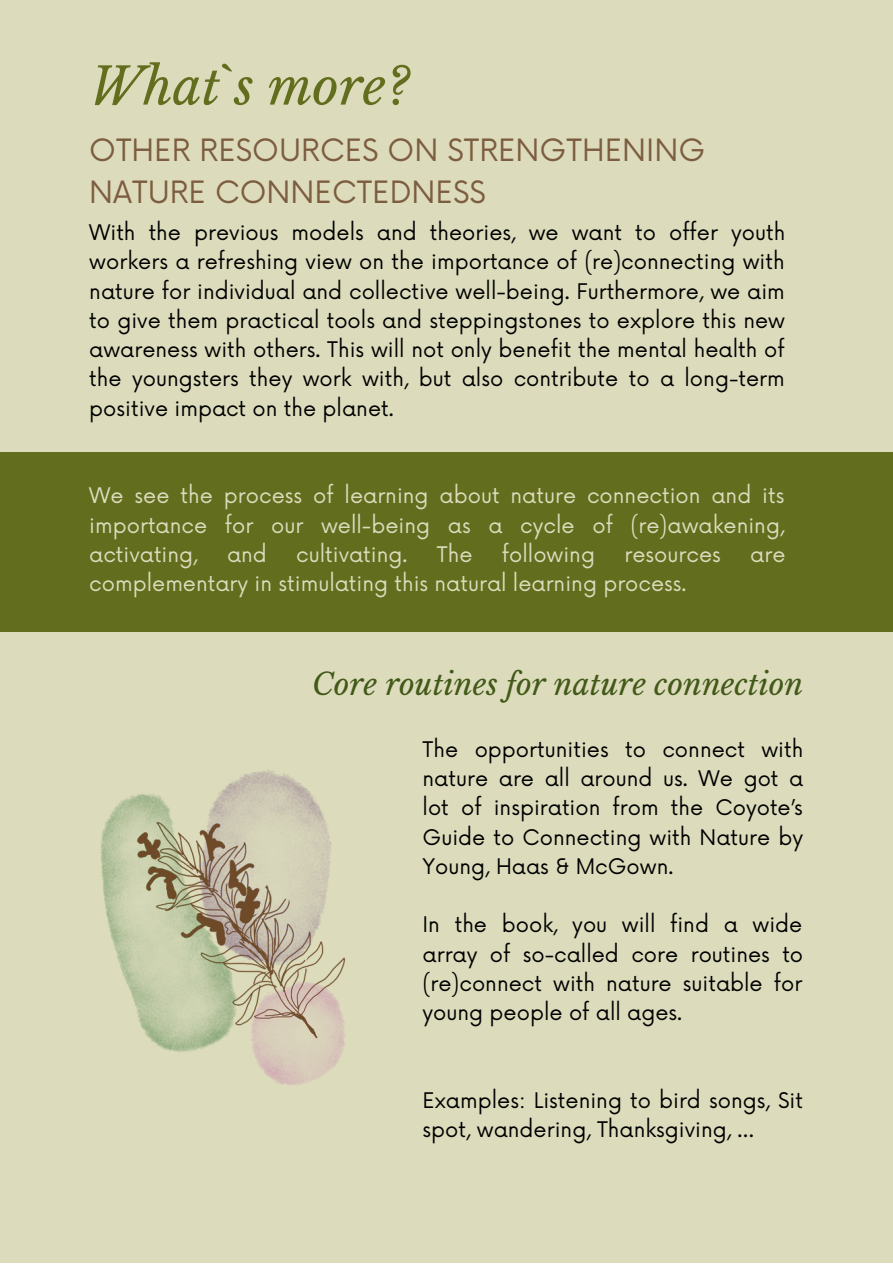
<style>
.page{position:relative;width:893px;height:1264px;background:#fff}
.page>*{position:absolute;margin:0;border:0;box-sizing:border-box;transform-origin:0 0}
.t1{font:italic 51px "Libre Baskerville";color:#626d1d}
.t2{font:30px/41.5px "Now";color:#7d5d3f}
.t3{font:italic 30px "Libre Baskerville";color:#435918}
.t4{font:21px/29.2px "Now";color:#000;text-align:justify}
.t5{font:21px/29.2px "Now";color:#dcdcbd;text-align:justify}
</style>
<div class="page">
<div style="left:0;top:0;width:892px;height:1262px;background:#dcdcbd"></div>
<img style="left:100px;top:769px;width:245px;height:316px">
<div style="left:0;top:452px;width:892px;height:179px;background:#626d1d"></div>
<h1 class="t1" style="left:89px;top:55px;width:322px">What`s more?</h1>
<h2 class="t2" style="left:89px;top:131px;width:617px">OTHER RESOURCES ON STRENGTHENING<br>NATURE CONNECTEDNESS</h2>
<p class="t4" style="left:89px;top:219px;width:697px">With the previous models and theories, we want to offer youth workers a refreshing view on the importance of (re)connecting with nature for individual and collective well-being. Furthermore, we aim to give them practical tools and steppingstones to explore this new awareness with others. This will not only benefit the mental health of the youngsters they work with, but also contribute to a long-term positive impact on the planet.</p>
<p class="t5" style="left:89px;top:482px;width:696px">We see the process of learning about nature connection and its importance for our well-being as a cycle of (re)awakening, activating,</p>
<p class="t5" style="left:227px;top:540px;width:41px">and</p>
<p class="t5" style="left:296px;top:540px;width:113px">cultivating.</p>
<p class="t5" style="left:437px;top:540px;width:37px">The</p>
<p class="t5" style="left:502px;top:540px;width:95px">following</p>
<p class="t5" style="left:624px;top:540px;width:98px">resources</p>
<p class="t5" style="left:750px;top:540px;width:37px">are</p>
<p class="t5" style="left:89px;top:570px;width:598px">complementary in stimulating this natural learning process.</p>
<h2 class="t3" style="left:312px;top:665px;width:493px">Core routines for nature connection</h2>
<p class="t4" style="left:422px;top:735px;width:382px">The opportunities to connect with nature are all around us. We got a lot of inspiration from the Coyote’s Guide to Connecting with Nature by Young, Haas &amp; McGown.</p>
<p class="t4" style="left:422px;top:911px;width:382px">In the book, you will find a wide array of so-called core routines to (re)connect with nature suitable for young people of all ages.</p>
<p class="t4" style="left:422px;top:1086px;width:382px">Examples: Listening to bird songs, Sit spot, wandering, Thanksgiving, …</p>
</div>
